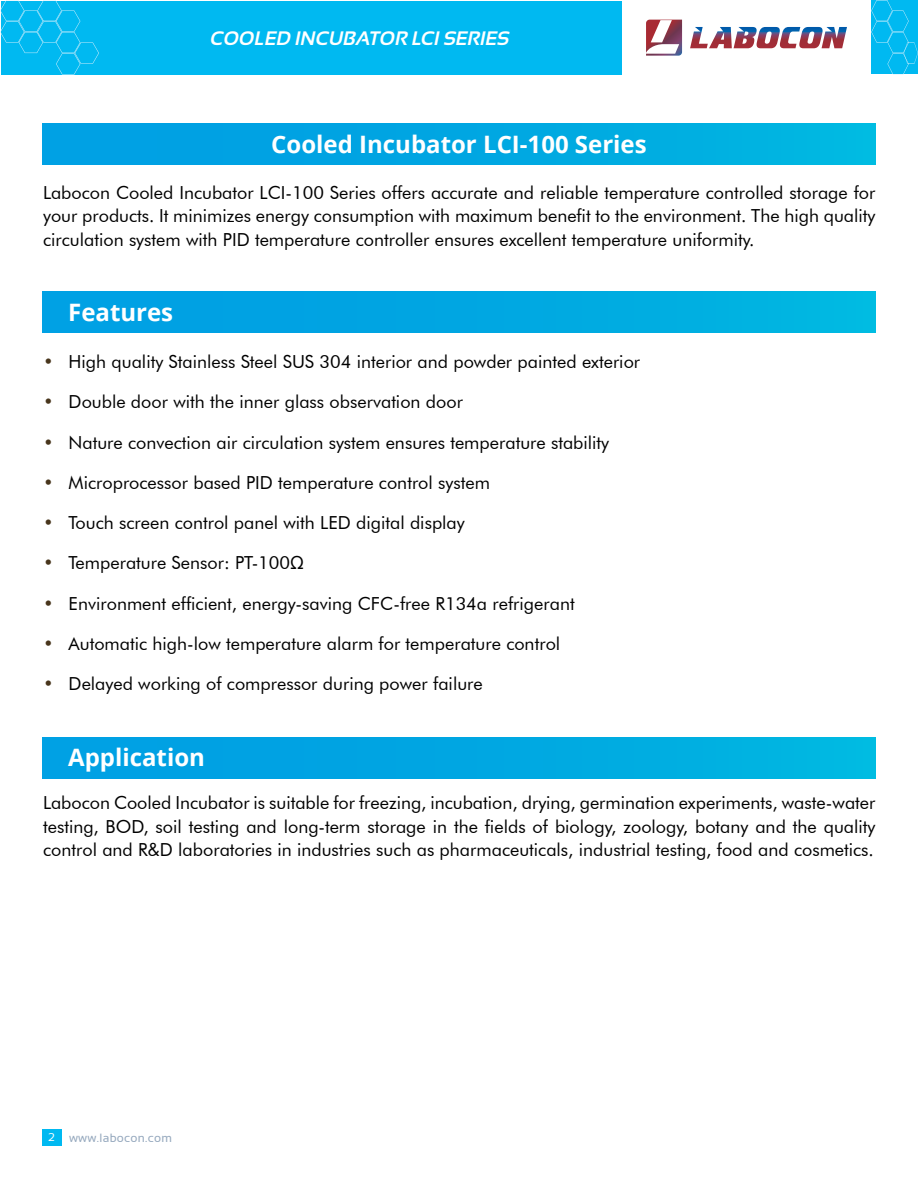
<style>
.page{position:relative;width:918px;height:1188px;background:#fff}
.page>*{position:absolute;margin:0;border:0;box-sizing:border-box;transform-origin:0 0}
.t1{font:700 24px "Open Sans";color:#fff}
.t2{font:italic 700 19.5px "Sansation";color:#fff}
.t3{font:18px/23.2px "Futura BT";color:#000;text-align:justify}
.t4{font:12px "Sansation";letter-spacing:.025em;color:#96a9be}
.s1{color:#48351c}
.s2{font-size:11.25px;color:#fff}
</style>
<div class="page">
<div style="left:1px;top:1px;width:620px;height:74px;background:#00b9f1"></div>
<svg style="left:0;top:0;width:99px;height:75px"></svg>
<svg style="left:871px;top:0;width:47px;height:75px;background:#0cbcf1"></svg>
<svg style="left:690px;top:27px;width:157px;height:21px"></svg>
<svg style="left:646px;top:20px;width:36px;height:36px"></svg>
<div style="left:42px;top:1129px;width:19px;height:16px;background:#00b9f1"></div>
<div style="left:43px;top:123px;width:832px;height:41px;background:linear-gradient(to right,#009ce4,#00b5e1)"></div>
<div style="left:43px;top:291px;width:832px;height:41px;background:linear-gradient(to right,#009ce4,#00b5e1)"></div>
<div style="left:43px;top:738px;width:832px;height:41px;background:linear-gradient(to right,#009ce4,#00b5e1)"></div>
<p class="t2" style="left:211px;top:27px;width:301px">COOLED INCUBATOR LCI SERIES</p>
<h1 class="t1" style="left:271px;top:127px;width:377px">Cooled Incubator LCI-100 Series</h1>
<p class="t3" style="left:43px;top:181px;width:834px">Labocon Cooled Incubator LCI-100 Series offers accurate and reliable temperature controlled storage for your products. It minimizes energy consumption with maximum benefit to the environment. The high quality circulation system with PID temperature controller ensures excellent temperature uniformity.</p>
<h1 class="t1" style="left:68px;top:295px;width:107px">Features</h1>
<p class="t3" style="left:43px;top:350px;width:599px"><span class="s1">•</span> High quality Stainless Steel SUS 304 interior and powder painted exterior</p>
<p class="t3" style="left:43px;top:390px;width:421px"><span class="s1">•</span> Double door with the inner glass observation door</p>
<p class="t3" style="left:43px;top:430px;width:568px"><span class="s1">•</span> Nature convection air circulation system ensures temperature stability</p>
<p class="t3" style="left:43px;top:471px;width:448px"><span class="s1">•</span> Microprocessor based PID temperature control system</p>
<p class="t3" style="left:43px;top:511px;width:423px"><span class="s1">•</span> Touch screen control panel with LED digital display</p>
<p class="t3" style="left:43px;top:551px;width:262px"><span class="s1">•</span> Temperature Sensor: PT-100Ω</p>
<p class="t3" style="left:43px;top:591px;width:533px"><span class="s1">•</span> Environment efficient, energy-saving CFC-free R134a refrigerant</p>
<p class="t3" style="left:43px;top:632px;width:519px"><span class="s1">•</span> Automatic high-low temperature alarm for temperature control</p>
<p class="t3" style="left:43px;top:672px;width:441px"><span class="s1">•</span> Delayed working of compressor during power failure</p>
<h1 class="t1" style="left:68px;top:741px;width:138px">Application</h1>
<p class="t3" style="left:43px;top:791px;width:834px">Labocon Cooled Incubator is suitable for freezing, incubation, drying, germination experiments, waste-water testing, BOD, soil testing and long-term storage in the fields of biology, zoology, botany and the quality control and R&amp;D laboratories in industries such as pharmaceuticals, industrial testing, food and cosmetics.</p>
<p class="t4" style="left:49px;top:1131px;width:125px"><span class="s2">2</span> www.labocon.com</p>
</div>
